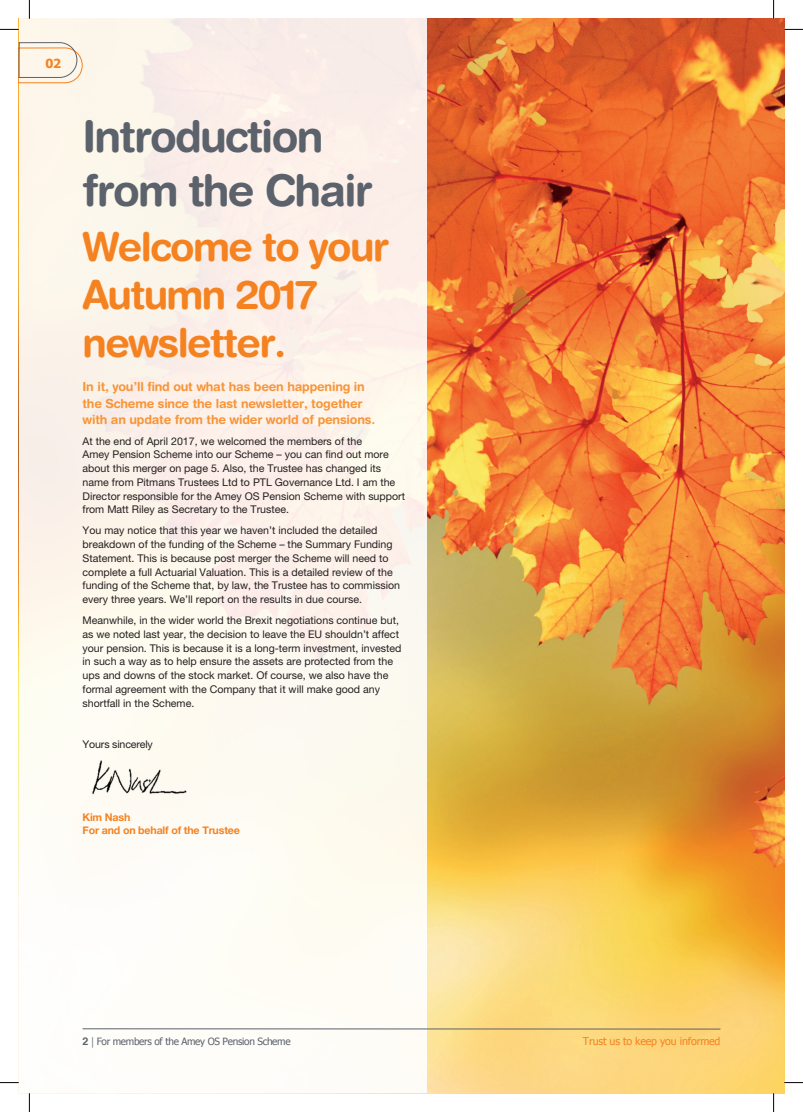
<style>
.page{position:relative;width:803px;height:1112px;background:#fff}
.page>*{position:absolute;margin:0;border:0;box-sizing:border-box;transform-origin:0 0}
.t1{font:700 43.75px/53.8px "Helvetica Rounded";letter-spacing:-.04em;color:#5b626b}
.t2{font:700 40px/48px "Helvetica Rounded";letter-spacing:-.04em;color:#f58220}
.t3{font:700 12.5px/16.2px "Helvetica Rounded";letter-spacing:-.015em;color:#f79538}
.t4{font:700 12.5px "Tahoma";color:#f58220}
.t5{font:10.62px/13.8px "Helvetica Neue LT";color:#231f20}
.t6{font:700 10.62px/13.8px "Helvetica Neue";letter-spacing:-.015em;color:#f58220}
.t7{font:10.62px "Tahoma";letter-spacing:-.015em;color:#f58220}
.t8{font:10px "Tahoma";letter-spacing:-.03em;color:#5b626b}
.s1{font-family:"Helvetica";font-weight:700;font-size:10.62px}
.s2{font-family:"Helvetica";font-weight:300;font-size:10.62px}
</style>
<div class="page">
<img style="left:426px;top:19px;width:358px;height:1073px">
<div style="left:19px;top:19px;width:407px;height:1073px;background:linear-gradient(to right,#fdf8f0,#fcf4ec)"></div>
<img style="left:83px;top:752px;width:111px;height:51px">
<svg style="left:19px;top:42px;width:64px;height:41px;background:#f2e7d8"></svg>
<hr style="left:83px;top:1028px;width:637px;height:1px;background:#5b626b">
<svg style="left:0;top:29px;width:19px;height:1px"></svg>
<svg style="left:784px;top:29px;width:19px;height:1px"></svg>
<svg style="left:0;top:1081px;width:19px;height:2px"></svg>
<svg style="left:784px;top:1081px;width:19px;height:2px"></svg>
<svg style="left:29px;top:0;width:1px;height:19px"></svg>
<svg style="left:29px;top:1093px;width:1px;height:18px"></svg>
<svg style="left:773px;top:0;width:1px;height:19px"></svg>
<svg style="left:773px;top:1092px;width:1px;height:19px"></svg>
<p class="t4" style="left:45px;top:54px;width:17px">02</p>
<p class="t1" style="left:83px;top:109px;width:292px">Introduction from the Chair</p>
<p class="t2" style="left:83px;top:222px;width:308px">Welcome to your<br>Autumn 2017 newsletter.</p>
<p class="t3" style="left:83px;top:378px;width:294px">In it, you’ll find out what has been happening in the Scheme since the last newsletter, together with an update from the wider world of pensions.</p>
<p class="t5" style="left:83px;top:434px;width:324px">At the end of April 2017, we welcomed the members of the<br>Amey Pension Scheme into our Scheme – you can find out more about this merger on page 5. Also, the Trustee has changed its name from Pitmans Trustees Ltd to PTL Governance Ltd. I am the Director responsible for the Amey OS Pension Scheme with support from Matt Riley as Secretary to the Trustee.</p>
<p class="t5" style="left:83px;top:523px;width:319px">You may notice that this year we haven’t included the detailed breakdown of the funding of the Scheme – the Summary Funding Statement. This is because post merger the Scheme will need to complete a full Actuarial Valuation. This is a detailed review of the funding of the Scheme that, by law, the Trustee has to commission every three years. We’ll report on the results in due course.</p>
<p class="t5" style="left:83px;top:613px;width:320px">Meanwhile, in the wider world the Brexit negotiations continue but, as we noted last year, the decision to leave the EU shouldn’t affect your pension. This is because it is a long-term investment, invested in such a way as to help ensure the assets are protected from the ups and downs of the stock market. Of course, we also have the formal agreement with the Company that it will make good any shortfall in the Scheme.</p>
<p class="t5" style="left:83px;top:737px;width:72px">Yours sincerely</p>
<p class="t6" style="left:83px;top:810px;width:159px">Kim Nash<br>For and on behalf of the Trustee</p>
<p class="t8" style="left:83px;top:1034px;width:210px"><span class="s1">2</span> <span class="s2">|</span> For members of the Amey OS Pension Scheme</p>
<p class="t7" style="left:583px;top:1033px;width:139px">Trust us to keep you informed</p>
</div>
